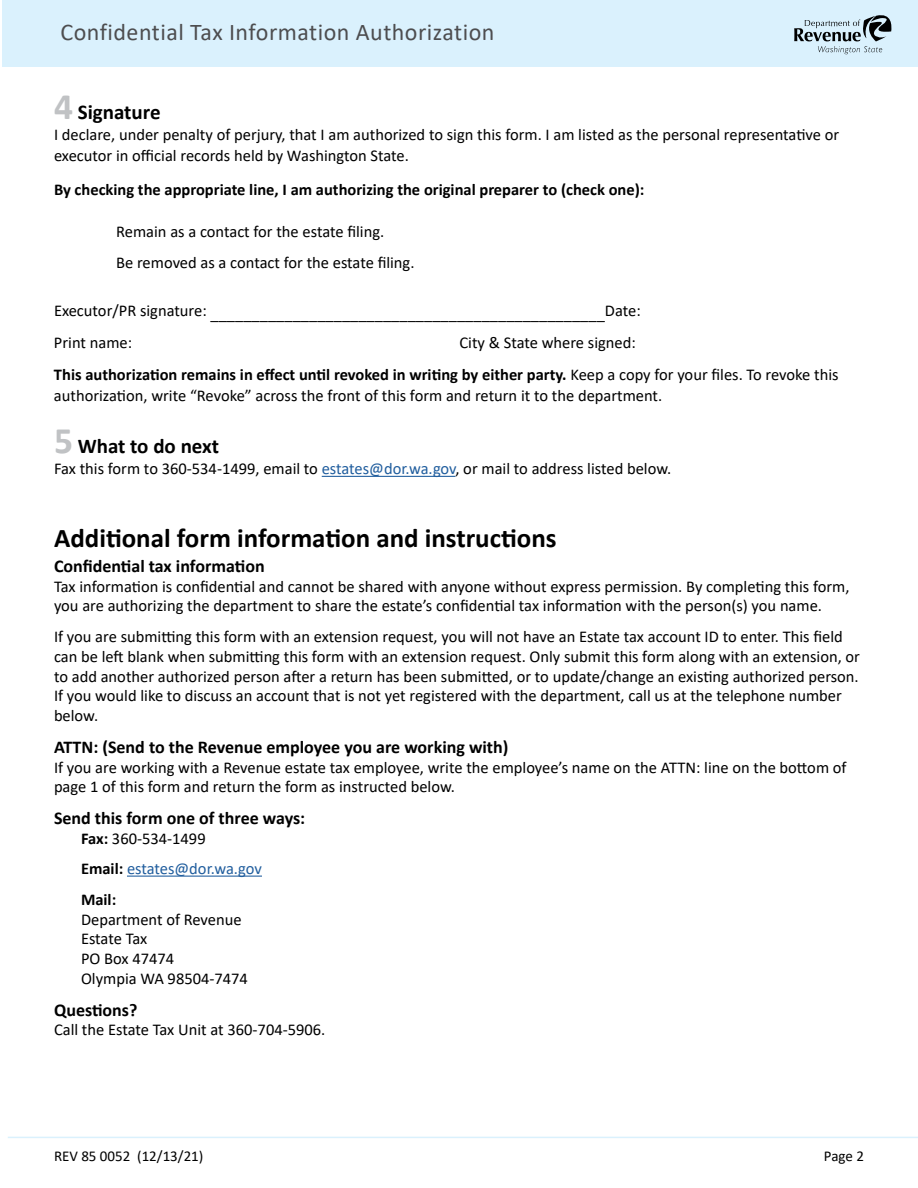
<style>
.page{position:relative;width:918px;height:1188px;background:#fff}
.page>*{position:absolute;margin:0;border:0;box-sizing:border-box;transform-origin:0 0}
.t1{font:700 27px "Calibri";color:#000}
.t2{font:24px "Calibri";letter-spacing:.02em;color:#4d4d4f}
.t3{font:700 21px "Calibri";color:#000}
.t4{font:700 18px "Calibri";color:#000}
.t5{font:16.5px/19.8px "Calibri";color:#000}
.t6{font:700 16.5px/31.8px "Calibri";color:#000}
.t7{font:16.5px/30.6px "Calibri";color:#215e9e}
.t8{font:15px "Calibri";color:#000}
.s1{font-size:37.5px;color:#c0c2c4}
.s2{font-weight:400}
.s3{color:#215e9e}
.s4{font-weight:700;color:#000}
.s5{color:#000}
</style>
<div class="page">
<div style="left:2px;top:0;width:916px;height:66px;background:#daf1fd"></div>
<svg style="left:794px;top:15px;width:98px;height:39px"></svg>
<hr style="left:8px;top:1137px;width:910px;height:1px;background:#daf1fd">
<hr style="left:322px;top:476px;width:133px;height:1px;background:#215e9e">
<hr style="left:127px;top:876px;width:135px;height:1px;background:#215e9e">
<h2 class="t2" style="left:60px;top:15px;width:436px">Confidential Tax Information Authorization</h2>
<p class="t3" style="left:54px;top:97px;width:108px"><span class="s1">4</span> Signature</p>
<p class="t5" style="left:54px;top:123px;width:787px;line-height:21px">I declare, under penalty of perjury, that I am authorized to sign this form. I am listed as the personal representative or executor in official records held by Washington State.</p>
<p class="t6" style="left:54px;top:174px;width:592px">By checking the appropriate line, I am authorizing the original preparer to (check one):</p>
<p class="t5" style="left:116px;top:215px;width:300px;line-height:31.8px">Remain as a contact for the estate filing.<br>Be removed as a contact for the estate filing.</p>
<p class="t5" style="left:54px;top:299px;width:588px;line-height:28.8px">Executor/PR signature: ________________________________________________Date:<br>Print name:</p>
<p class="t6" style="left:54px;top:327px;width:786px;text-indent:406px"><span class="s2">City &amp; State where signed:<br></span>This authorization remains in effect until revoked in writing by either party. <span class="s2">Keep a copy for your files. To revoke this</span></p>
<p class="t5" style="left:54px;top:385px;width:610px">authorization, write “Revoke” across the front of this form and return it to the department.</p>
<p class="t3" style="left:54px;top:432px;width:167px"><span class="s1">5</span> What to do next</p>
<p class="t5" style="left:54px;top:459px;width:619px">Fax this form to 360-534-1499, email to <span class="s3">estates@dor.wa.gov</span>, or mail to address listed below.</p>
<h1 class="t1" style="left:54px;top:519px;width:504px">Additional form information and instructions</h1>
<p class="t4" style="left:54px;top:553px;width:212px">Confidential tax information</p>
<p class="t5" style="left:54px;top:576px;width:797px">Tax information is confidential and cannot be shared with anyone without express permission. By completing this form, you are authorizing the department to share the estate’s confidential tax information with the person(s) you name.</p>
<p class="t5" style="left:54px;top:626px;width:808px">If you are submitting this form with an extension request, you will not have an Estate tax account ID to enter. This field can be left blank when submitting this form with an extension request. Only submit this form along with an extension, or to add another authorized person after a return has been submitted, or to update/change an existing authorized person.<br>If you would like to discuss an account that is not yet registered with the department, call us at the telephone number below.</p>
<p class="t4" style="left:54px;top:734px;width:456px">ATTN: (Send to the Revenue employee you are working with)</p>
<p class="t5" style="left:54px;top:757px;width:794px">If you are working with a Revenue estate tax employee, write the employee’s name on the ATTN: line on the bottom of page 1 of this form and return the form as instructed below.</p>
<p class="t4" style="left:54px;top:805px;width:253px">Send this form one of three ways:</p>
<p class="t7" style="left:81px;top:822px;width:182px"><span class="s4">Fax:</span> <span class="s5">360-534-1499<br></span><span class="s4">Email:</span> estates@dor.wa.gov<br><span class="s4">Mail:</span></p>
<p class="t5" style="left:81px;top:909px;width:169px">Department of Revenue<br>Estate Tax<br>PO Box 47474<br>Olympia WA 98504-7474</p>
<p class="t4" style="left:54px;top:997px;width:85px">Questions?</p>
<p class="t5" style="left:54px;top:1020px;width:273px">Call the Estate Tax Unit at 360-704-5906.</p>
<p class="t8" style="left:54px;top:1145px;width:151px">REV 85 0052 (12/13/21)</p>
<p class="t8" style="left:824px;top:1145px;width:42px">Page 2</p>
</div>
